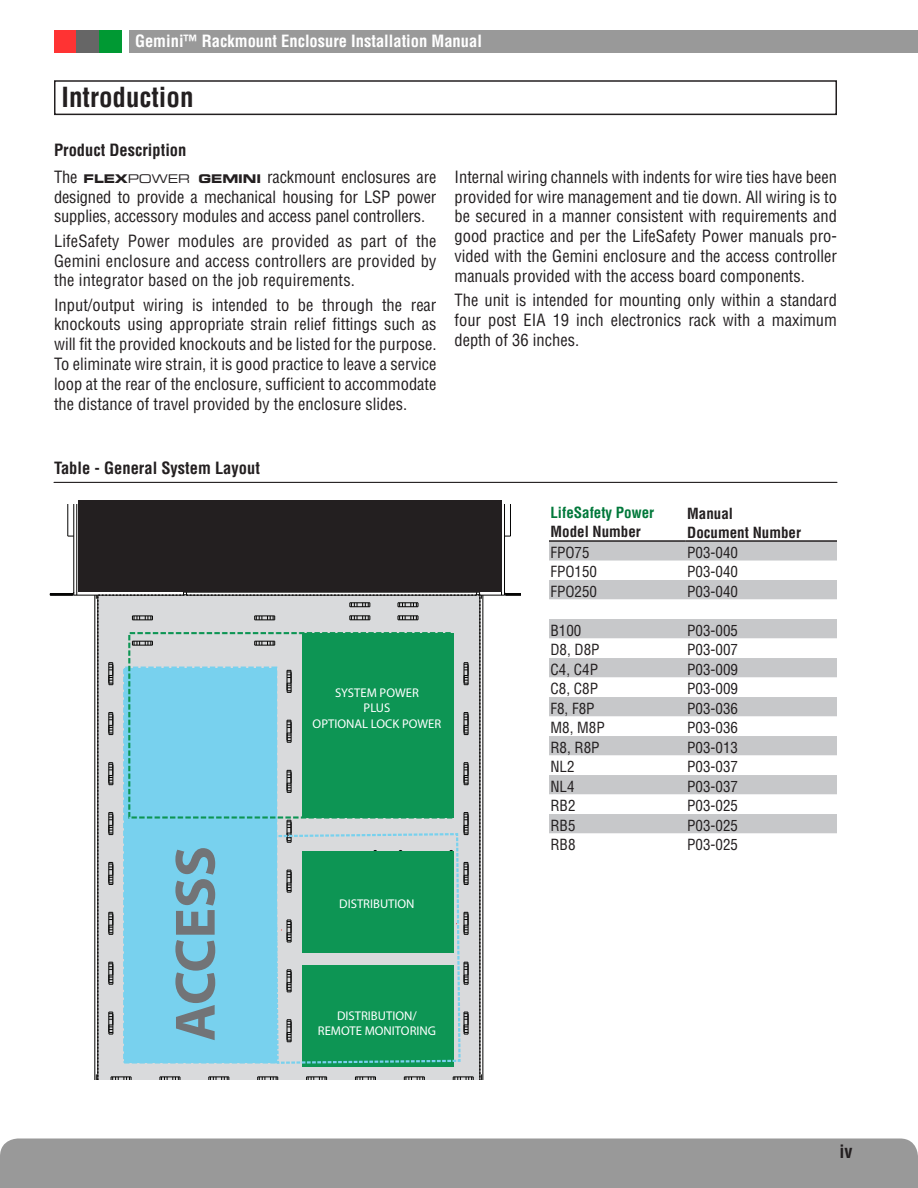
<style>
.page{position:relative;width:918px;height:1188px;background:#fff}
.page>*{position:absolute;margin:0;border:0;box-sizing:border-box;transform-origin:0 0}
.t1{font:700 57.3px "Myriad Pro";color:#727477}
.Section_Heading{font:700 condensed 27px "Helvetica LT Std";color:#231f20}
.t2{font:700 condensed 18px "Helvetica LT Std";color:#231f20}
.Body_Text{font:condensed 16.5px/19.8px "Helvetica LT Std";color:#231f20;text-align:justify}
.t3{font:700 condensed 16.5px "Helvetica LT Std";color:#fff}
.SubHeading_2{font:700 condensed 16.5px "Helvetica LT Std";color:#231f20}
.SubHeading_4__Specif{font:condensed 15px "Helvetica LT Std";color:#231f20}
.SubHeading_4__Specif-2{font:700 condensed 15px "Helvetica LT Std";color:#231f20}
.SubHeading_4__Specif-3{font:700 condensed 15px "Helvetica LT Std";color:#00783a}
.t4{font:12.6px/15.1px "Myriad Pro";color:#fff;text-align:center}
.s1{font-family:"Eurostile LT Std Bold Ex 2";font-stretch:normal;font-size:12px}
.s2{font-family:"Eurostile LT Std Ex 2";font-stretch:normal;font-size:12px}
</style>
<div class="page">
<div style="left:0;top:1138px;width:918px;height:50px;background:#999"></div>
<div style="left:129px;top:30px;width:789px;height:23px;background:#999"></div>
<div style="left:54px;top:30px;width:23px;height:23px;background:#f33"></div>
<div style="left:77px;top:30px;width:22px;height:23px;background:#666"></div>
<div style="left:99px;top:30px;width:23px;height:23px;background:#093"></div>
<div style="left:54px;top:80px;width:783px;height:35px;border:2px solid #231f20"></div>
<svg style="left:549px;top:542px;width:288px;height:97px;fill:#c7c8ca"></svg>
<svg style="left:549px;top:600px;width:288px;height:19px"></svg>
<svg style="left:549px;top:658px;width:288px;height:176px;fill:#c7c8ca"></svg>
<hr style="left:549px;top:540px;width:137px;height:2px;background:#231f20">
<hr style="left:686px;top:540px;width:151px;height:2px;background:#231f20">
<hr style="left:54px;top:482px;width:783px;height:1px;background:#231f20">
<div style="left:97px;top:594px;width:383px;height:486px;background:#d9dadc"></div>
<hr style="left:68px;top:504px;width:1px;height:32px;background:#050504">
<hr style="left:74px;top:504px;width:1px;height:91px;background:#050504">
<hr style="left:77px;top:504px;width:1px;height:91px;background:#050504">
<hr style="left:95px;top:595px;width:1px;height:485px;background:#050504">
<hr style="left:98px;top:595px;width:1px;height:485px;background:#050504">
<svg style="left:111px;top:1077px;width:21px;height:3px"></svg>
<svg style="left:160px;top:1077px;width:21px;height:3px"></svg>
<svg style="left:209px;top:1077px;width:21px;height:3px"></svg>
<svg style="left:132px;top:641px;width:21px;height:5px"></svg>
<svg style="left:132px;top:616px;width:21px;height:5px"></svg>
<svg style="left:254px;top:641px;width:21px;height:5px"></svg>
<svg style="left:254px;top:616px;width:21px;height:5px"></svg>
<svg style="left:257px;top:1077px;width:21px;height:3px"></svg>
<svg style="left:287px;top:670px;width:5px;height:23px"></svg>
<svg style="left:109px;top:662px;width:5px;height:23px"></svg>
<svg style="left:464px;top:662px;width:5px;height:23px"></svg>
<svg style="left:287px;top:720px;width:5px;height:23px"></svg>
<svg style="left:109px;top:712px;width:5px;height:23px"></svg>
<svg style="left:464px;top:712px;width:5px;height:23px"></svg>
<svg style="left:287px;top:770px;width:5px;height:23px"></svg>
<svg style="left:109px;top:762px;width:5px;height:23px"></svg>
<svg style="left:464px;top:762px;width:5px;height:23px"></svg>
<svg style="left:109px;top:812px;width:5px;height:23px"></svg>
<svg style="left:109px;top:862px;width:5px;height:23px"></svg>
<svg style="left:109px;top:912px;width:5px;height:23px"></svg>
<svg style="left:109px;top:962px;width:5px;height:23px"></svg>
<svg style="left:109px;top:1012px;width:5px;height:23px"></svg>
<hr style="left:186px;top:595px;width:291px;height:1px;background:#050504">
<hr style="left:74px;top:595px;width:110px;height:1px;background:#050504">
<hr style="left:186px;top:592px;width:291px;height:1px;background:#050504">
<svg style="left:183px;top:592px;width:4px;height:4px"></svg>
<svg style="left:306px;top:1077px;width:21px;height:3px"></svg>
<svg style="left:350px;top:616px;width:21px;height:5px"></svg>
<svg style="left:350px;top:603px;width:21px;height:4px"></svg>
<svg style="left:355px;top:1077px;width:21px;height:3px"></svg>
<svg style="left:398px;top:616px;width:21px;height:5px"></svg>
<svg style="left:398px;top:603px;width:21px;height:4px"></svg>
<svg style="left:404px;top:1077px;width:21px;height:3px"></svg>
<svg style="left:453px;top:1077px;width:21px;height:3px"></svg>
<hr style="left:480px;top:595px;width:1px;height:485px;background:#050504">
<hr style="left:483px;top:595px;width:1px;height:485px;background:#050504">
<hr style="left:504px;top:504px;width:1px;height:91px;background:#050504">
<hr style="left:510px;top:504px;width:1px;height:32px;background:#050504">
<div style="left:124px;top:668px;width:152px;height:394px;background:#78d1ee"></div>
<div style="left:123px;top:667px;width:154px;height:397px;border:2px dashed #78d1ee"></div>
<div style="left:302px;top:633px;width:152px;height:185px;background:#0d9554"></div>
<div style="left:128px;top:632px;width:325px;height:187px;border:2px dashed #0d9554"></div>
<div style="left:78px;top:500px;width:424px;height:92px;background:#231f20"></div>
<svg style="left:50px;top:592px;width:24px;height:4px"></svg>
<svg style="left:476px;top:592px;width:44px;height:7px"></svg>
<svg style="left:273px;top:812px;width:196px;height:253px;background:#51ac84"></svg>
<p class="t3" style="left:135px;top:31px;width:348px">Gemini™ Rackmount Enclosure Installation Manual</p>
<p class="Section_Heading" style="left:62px;top:81px;width:134px">Introduction</p>
<p class="SubHeading_2" style="left:54px;top:139px;width:134px">Product Description</p>
<p class="Body_Text" style="left:54px;top:167px;width:384px">The <span class="s1">FLEX</span><span class="s2">POWER</span> <span class="s1">GEMINI</span> rackmount enclosures are designed to provide a mechanical housing for LSP power supplies, accessory modules and access panel controllers.</p>
<p class="Body_Text" style="left:54px;top:231px;width:384px">LifeSafety Power modules are provided as part of the Gemini enclosure and access controllers are provided by the integrator based on the job requirements.</p>
<p class="Body_Text" style="left:54px;top:295px;width:384px">Input/output wiring is intended to be through the rear knockouts using appropriate strain relief fittings such as will fit the provided knockouts and be listed for the purpose.<br>To eliminate wire strain, it is good practice to leave a service loop at the rear of the enclosure, sufficient to accommodate the distance of travel provided by the enclosure slides.</p>
<p class="Body_Text" style="left:454px;top:167px;width:384px">Internal wiring channels with indents for wire ties have been provided for wire management and tie down. All wiring is to be secured in a manner consistent with requirements and good practice and per the LifeSafety Power manuals pro&shy;vided with the Gemini enclosure and the access controller manuals provided with the access board components.</p>
<p class="Body_Text" style="left:454px;top:290px;width:384px">The unit is intended for mounting only within a standard four post EIA 19 inch electronics rack with a maximum depth of 36 inches.</p>
<p class="SubHeading_2" style="left:54px;top:458px;width:207px">Table - General System Layout</p>
<p class="t1" style="left:158px;top:1041px;width:197px;rotate:-90deg">ACCESS</p>
<p class="t4" style="left:313px;top:685px;width:130px">SYSTEM POWER<br>PLUS<br>OPTIONAL LOCK POWER</p>
<p class="t4" style="left:339px;top:896px;width:77px">DISTRIBUTION</p>
<p class="t4" style="left:337px;top:1008px;width:81px">DISTRIBUTION/</p>
<p class="t4" style="left:318px;top:1023px;width:120px">REMOTE MONITORING</p>
<p class="SubHeading_4__Specif-3" style="left:550px;top:503px;width:105px">LifeSafety Power</p>
<p class="SubHeading_4__Specif-2" style="left:550px;top:522px;width:92px">Model Number</p>
<p class="SubHeading_4__Specif-2" style="left:687px;top:504px;width:47px">Manual</p>
<p class="SubHeading_4__Specif-2" style="left:687px;top:523px;width:115px">Document Number</p>
<p class="SubHeading_4__Specif" style="left:550px;top:543px;width:41px">FPO75</p>
<p class="SubHeading_4__Specif" style="left:687px;top:543px;width:52px">P03-040</p>
<p class="SubHeading_4__Specif" style="left:550px;top:562px;width:48px">FPO150</p>
<p class="SubHeading_4__Specif" style="left:687px;top:562px;width:52px">P03-040</p>
<p class="SubHeading_4__Specif" style="left:550px;top:582px;width:48px">FPO250</p>
<p class="SubHeading_4__Specif" style="left:687px;top:582px;width:52px">P03-040</p>
<p class="SubHeading_4__Specif" style="left:550px;top:621px;width:32px">B100</p>
<p class="SubHeading_4__Specif" style="left:687px;top:621px;width:52px">P03-005</p>
<p class="SubHeading_4__Specif" style="left:550px;top:640px;width:51px">D8, D8P</p>
<p class="SubHeading_4__Specif" style="left:687px;top:640px;width:52px">P03-007</p>
<p class="SubHeading_4__Specif" style="left:550px;top:660px;width:49px">C4, C4P</p>
<p class="SubHeading_4__Specif" style="left:687px;top:660px;width:52px">P03-009</p>
<p class="SubHeading_4__Specif" style="left:550px;top:679px;width:49px">C8, C8P</p>
<p class="SubHeading_4__Specif" style="left:687px;top:679px;width:52px">P03-009</p>
<p class="SubHeading_4__Specif" style="left:550px;top:699px;width:46px">F8, F8P</p>
<p class="SubHeading_4__Specif" style="left:687px;top:699px;width:52px">P03-036</p>
<p class="SubHeading_4__Specif" style="left:550px;top:718px;width:56px">M8, M8P</p>
<p class="SubHeading_4__Specif" style="left:687px;top:718px;width:52px">P03-036</p>
<p class="SubHeading_4__Specif" style="left:550px;top:738px;width:51px">R8, R8P</p>
<p class="SubHeading_4__Specif" style="left:687px;top:738px;width:52px">P03-013</p>
<p class="SubHeading_4__Specif" style="left:550px;top:757px;width:26px">NL2</p>
<p class="SubHeading_4__Specif" style="left:687px;top:757px;width:52px">P03-037</p>
<p class="SubHeading_4__Specif" style="left:550px;top:777px;width:26px">NL4</p>
<p class="SubHeading_4__Specif" style="left:687px;top:777px;width:52px">P03-037</p>
<p class="SubHeading_4__Specif" style="left:550px;top:796px;width:27px">RB2</p>
<p class="SubHeading_4__Specif" style="left:687px;top:796px;width:52px">P03-025</p>
<p class="SubHeading_4__Specif" style="left:550px;top:816px;width:27px">RB5</p>
<p class="SubHeading_4__Specif" style="left:687px;top:816px;width:52px">P03-025</p>
<p class="SubHeading_4__Specif" style="left:550px;top:835px;width:27px">RB8</p>
<p class="SubHeading_4__Specif" style="left:687px;top:835px;width:52px">P03-025</p>
<p class="t2" style="left:840px;top:1140px;width:14px">iv</p>
</div>
